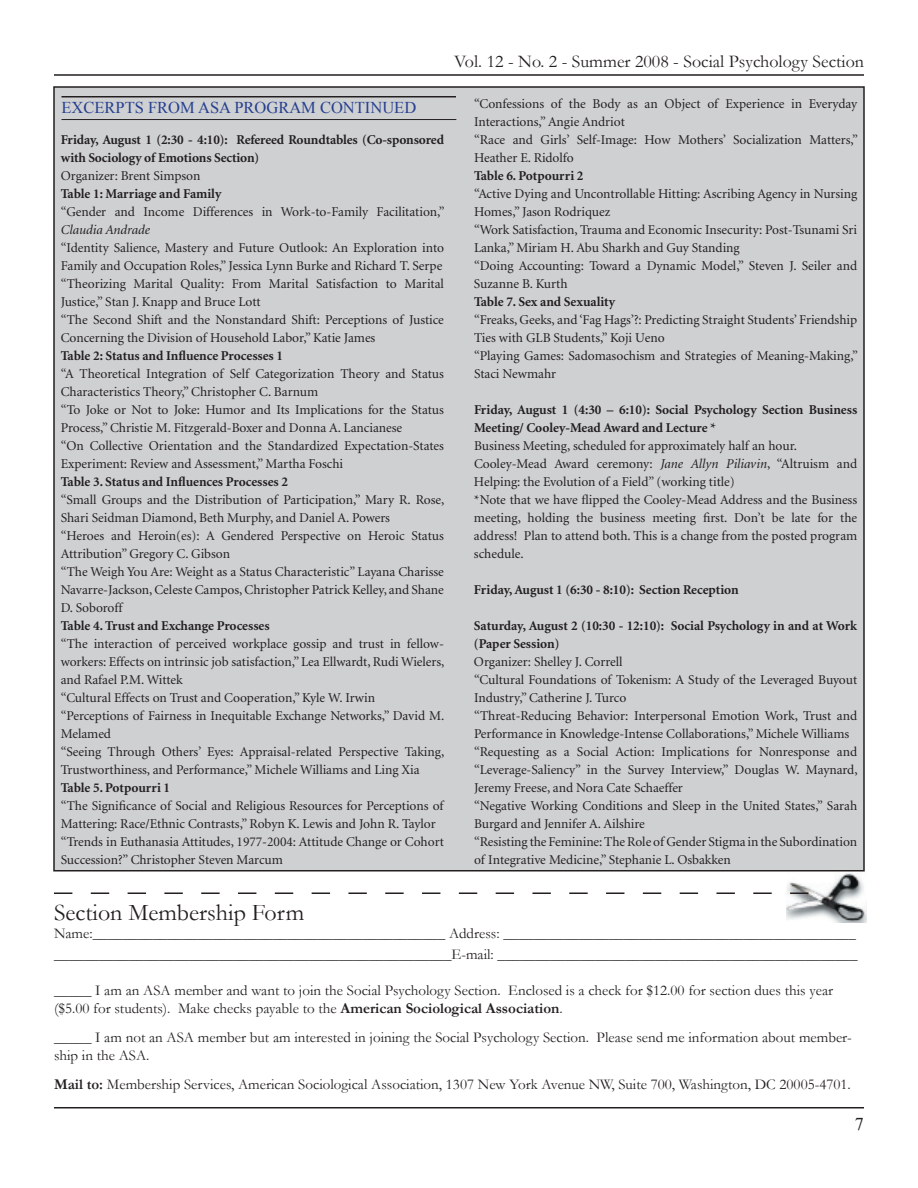
<style>
.page{position:relative;width:918px;height:1188px;background:#fff}
.page>*{position:absolute;margin:0;border:0;box-sizing:border-box;transform-origin:0 0}
.t1{font:24px "Garamond";color:#231f20}
.t2{font:18px "Garamond";color:#231f20}
.t3{font:18px "Times New Roman";color:#231f20}
.t4{font:16.5px "Times New Roman";color:#25408f}
.t5{font:15px/18px "Garamond";color:#231f20}
.t6{font:13.5px/18px "Minion";letter-spacing:-.005em;color:#231f20}
.t7{font:700 13.5px/18px "Minion";letter-spacing:-.005em;color:#231f20}
.t8{font:italic 13.5px "Minion";letter-spacing:-.005em;color:#231f20}
.s1{font-style:italic}
.s2{font-weight:700}
</style>
<div class="page">
<img style="left:786px;top:873px;width:81px;height:49px">
<svg style="left:54px;top:892px;width:754px;height:2px"></svg>
<hr style="left:54px;top:1107px;width:810px;height:1px;background:#231f20">
<hr style="left:54px;top:74px;width:810px;height:2px;background:#231f20">
<div style="left:54px;top:87px;width:810px;height:784px;background:#cfd0d2"></div>
<hr style="left:62px;top:119px;width:394px;height:1px;background:#231f20">
<hr style="left:62px;top:96px;width:394px;height:1px;background:#231f20">
<h2 class="t2" style="left:454px;top:49px;width:412px">Vol. 12 - No. 2 - Summer 2008 - Social Psychology Section</h2>
<p class="t4" style="left:62px;top:97px;width:356px">EXCERPTS FROM ASA PROGRAM CONTINUED</p>
<p class="t7" style="left:61px;top:131px;width:385px">Friday, August 1 (2:30 - 4:10): Refereed Roundtables (Co-sponsored with Sociology of Emotions Section)</p>
<p class="t6" style="left:61px;top:167px;width:141px">Organizer: Brent Simpson</p>
<p class="t7" style="left:61px;top:185px;width:162px">Table 1: Marriage and Family</p>
<p class="t6" style="left:61px;top:203px;width:386px">“Gender and Income Differences in Work-to-Family Facilitation,”</p>
<p class="t8" style="left:61px;top:223px;width:91px">Claudia Andrade</p>
<p class="t6" style="left:61px;top:239px;width:385px">“Identity Salience, Mastery and Future Outlook: An Exploration into Family and Occupation Roles,” Jessica Lynn Burke and Richard T. Serpe “Theorizing Marital Quality: From Marital Satisfaction to Marital Justice,” Stan J. Knapp and Bruce Lott<br>“The Second Shift and the Nonstandard Shift: Perceptions of Justice Concerning the Division of Household Labor,” Katie James</p>
<p class="t7" style="left:61px;top:347px;width:224px">Table 2: Status and Influence Processes 1</p>
<p class="t6" style="left:61px;top:365px;width:385px">“A Theoretical Integration of Self Categorization Theory and Status Characteristics Theory,” Christopher C. Barnum<br>“To Joke or Not to Joke: Humor and Its Implications for the Status Process,” Christie M. Fitzgerald-Boxer and Donna A. Lancianese<br>“On Collective Orientation and the Standardized Expectation-States Experiment: Review and Assessment,” Martha Foschi</p>
<p class="t7" style="left:61px;top:473px;width:229px">Table 3. Status and Influences Processes 2</p>
<p class="t6" style="left:61px;top:491px;width:385px">“Small Groups and the Distribution of Participation,” Mary R. Rose, Shari Seidman Diamond, Beth Murphy, and Daniel A. Powers<br>“Heroes and Heroin(es): A Gendered Perspective on Heroic Status Attribution” Gregory C. Gibson<br>“The Weigh You Are: Weight as a Status Characteristic” Layana Charisse Navarre-Jackson,Celeste Campos, Christopher Patrick Kelley, and Shane D. Soboroff</p>
<p class="t7" style="left:61px;top:617px;width:210px">Table 4. Trust and Exchange Processes</p>
<p class="t6" style="left:61px;top:635px;width:385px">“The interaction of perceived workplace gossip and trust in fellow&shy;workers: Effects on intrinsic job satisfaction,” Lea Ellwardt, Rudi Wielers, and Rafael P.M. Wittek<br>“Cultural Effects on Trust and Cooperation,” Kyle W. Irwin “Perceptions of Fairness in Inequitable Exchange Networks,” David M.<br>Melamed<br>“Seeing Through Others’ Eyes: Appraisal-related Perspective Taking, Trustworthiness, and Performance,” Michele Williams and Ling Xia</p>
<p class="t7" style="left:61px;top:779px;width:111px">Table 5. Potpourri 1</p>
<p class="t6" style="left:61px;top:797px;width:385px">“The Significance of Social and Religious Resources for Perceptions of Mattering: Race/Ethnic Contrasts,” Robyn K. Lewis and John R. Taylor “Trends in Euthanasia Attitudes, 1977-2004: Attitude Change or Cohort Succession?” Christopher Steven Marcum</p>
<p class="t6" style="left:474px;top:95px;width:386px">“Confessions of the Body as an Object of Experience in Everyday Interactions,” Angie Andriot<br>“Race and Girls’ Self-Image: How Mothers’ Socialization Matters,” Heather E. Ridolfo</p>
<p class="t7" style="left:474px;top:167px;width:111px">Table 6. Potpourri 2</p>
<p class="t6" style="left:474px;top:185px;width:385px">“Active Dying and Uncontrollable Hitting: Ascribing Agency in Nursing Homes,” Jason Rodriquez<br>“Work Satisfaction, Trauma and Economic Insecurity: Post-Tsunami Sri Lanka,” Miriam H. Abu Sharkh and Guy Standing<br>“Doing Accounting: Toward a Dynamic Model,” Steven J. Seiler and Suzanne B. Kurth</p>
<p class="t7" style="left:474px;top:293px;width:143px">Table 7. Sex and Sexuality</p>
<p class="t6" style="left:474px;top:311px;width:386px">“Freaks, Geeks, and ‘Fag Hags’?: Predicting Straight Students’ Friendship Ties with GLB Students,” Koji Ueno<br>“Playing Games: Sadomasochism and Strategies of Meaning-Making,” Staci Newmahr</p>
<p class="t7" style="left:474px;top:401px;width:385px">Friday, August 1 (4:30 – 6:10): Social Psychology Section Business<br>Meeting/ Cooley-Mead Award and Lecture *</p>
<p class="t6" style="left:474px;top:437px;width:385px">Business Meeting, scheduled for approximately half an hour.<br>Cooley-Mead Award ceremony: <span class="s1">Jane Allyn Piliavin</span>, “Altruism and Helping: the Evolution of a Field” (working title)<br>*Note that we have flipped the Cooley-Mead Address and the Business meeting, holding the business meeting first. Don’t be late for the address! Plan to attend both. This is a change from the posted program schedule.</p>
<p class="t7" style="left:474px;top:581px;width:266px">Friday, August 1 (6:30 - 8:10): Section Reception</p>
<p class="t7" style="left:474px;top:617px;width:385px">Saturday, August 2 (10:30 - 12:10): Social Psychology in and at Work (Paper Session)</p>
<p class="t6" style="left:474px;top:653px;width:385px">Organizer: Shelley J. Correll<br>“Cultural Foundations of Tokenism: A Study of the Leveraged Buyout Industry,” Catherine J. Turco<br>“Threat-Reducing Behavior: Interpersonal Emotion Work, Trust and Performance in Knowledge-Intense Collaborations,” Michele Williams “Requesting as a Social Action: Implications for Nonresponse and “Leverage-Saliency” in the Survey Interview,” Douglas W. Maynard, Jeremy Freese, and Nora Cate Schaeffer<br>“Negative Working Conditions and Sleep in the United States,” Sarah Burgard and Jennifer A. Ailshire<br>“Resisting the Feminine: The Role of Gender Stigma in the Subordination of Integrative Medicine,” Stephanie L. Osbakken</p>
<h1 class="t1" style="left:54px;top:896px;width:252px">Section Membership Form</h1>
<p class="t5" style="left:54px;top:922px;width:805px;line-height:21.6px">Name:_______________________________________________ Address: _______________________________________________ _____________________________________________________E-mail: ________________________________________________</p>
<p class="t5" style="left:54px;top:981px;width:781px">_____ I am an ASA member and want to join the Social Psychology Section. Enclosed is a check for $12.00 for section dues this year ($5.00 for students). Make checks payable to the <span class="s2">American Sociological Association</span>.</p>
<p class="t5" style="left:54px;top:1028px;width:799px">_____ I am not an ASA member but am interested in joining the Social Psychology Section. Please send me information about member&shy;ship in the ASA.</p>
<p class="t5" style="left:54px;top:1075px;width:798px"><span class="s2">Mail to:</span> Membership Services, American Sociological Association, 1307 New York Avenue NW, Suite 700, Washington, DC 20005-4701.</p>
<h2 class="t3" style="left:855px;top:1112px;width:10px">7</h2>
</div>
